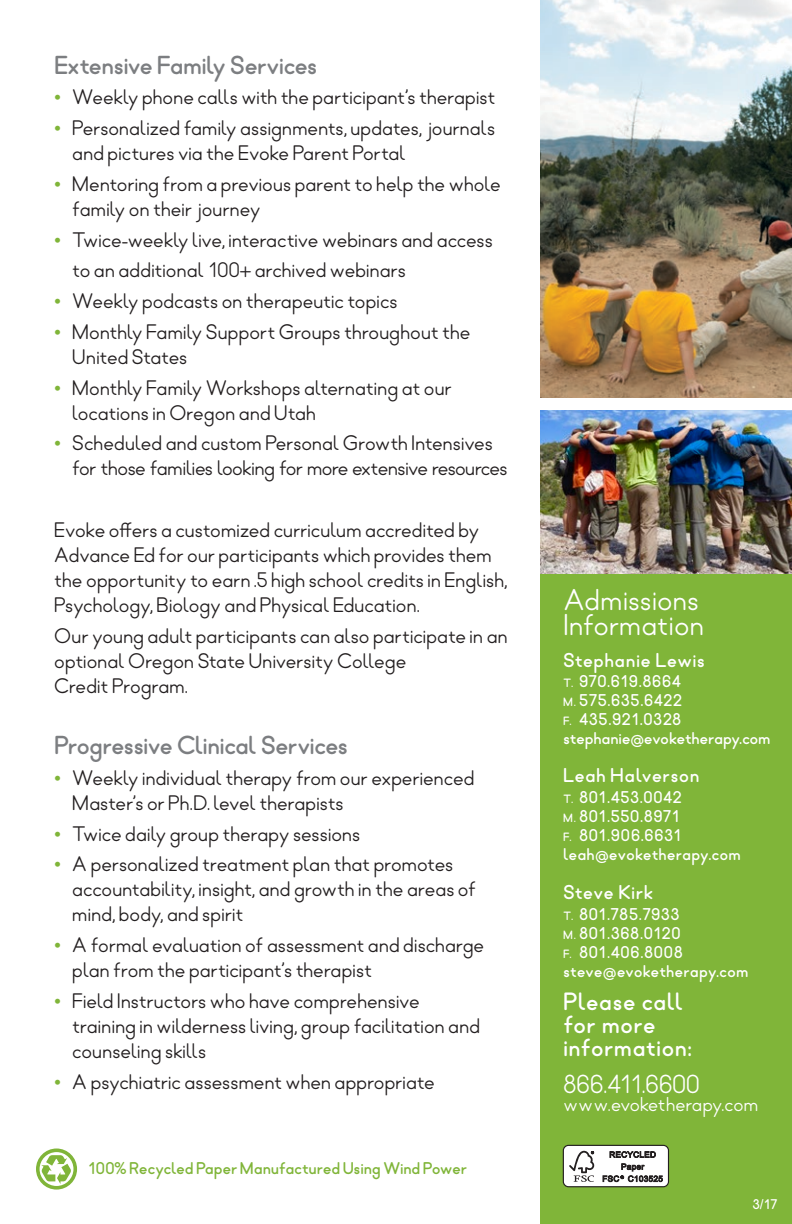
<style>
.page{position:relative;width:792px;height:1224px;background:#fff}
.page>*{position:absolute;margin:0;border:0;box-sizing:border-box;transform-origin:0 0}
.t1{font:30px/25.6px "Geometron Pro Radial 500";letter-spacing:-.02em;color:#fff}
.t2{font:26px "Geometron Pro Radial 700";letter-spacing:-.04em;color:#7c7e81}
.t3{font:26px "Geometron Pro Radial 500";color:#fff}
.t4{font:25px/23px "Geometron Pro Radial 700";color:#fff}
.t5{font:21px/25px "Geometron Pro Radial 500";letter-spacing:-.025em;color:#231f20}
.t6{font:21px/25px "Geometron Pro Radial 500";letter-spacing:-.045em;color:#231f20}
.t7{font:20px "Geometron Pro Radial 700";letter-spacing:.01em;color:#fff}
.t8{font:20px "Geometron Pro Radial 500";letter-spacing:-.02em;color:#fff}
.t9{font:17px/19px "Geometron Pro Radial 700";color:#fff}
.t10{font:17px "Geometron Pro Radial 700";letter-spacing:-.02em;color:#80b539}
.t11{font:14px "Geometron Pro Radial 700";color:#fff}
.s1{font-family:"Geometron Pro Radial 700";font-size:24px;color:#80b539}
.s2{font-size:12px}
</style>
<div class="page">
<img style="left:540px;top:410px;width:252px;height:165px">
<img style="left:540px;top:0;width:252px;height:397px">
<div style="left:540px;top:575px;width:252px;height:649px;background:#80b539"></div>
<svg style="left:36px;top:1149px;width:41px;height:41px"></svg>
<div style="left:563px;top:1145px;width:105px;height:42px;background:#fff;border-radius:5px"></div>
<div style="left:563px;top:1145px;width:106px;height:42px;border:1px solid #231f20;border-radius:5px"></div>
<svg style="left:569px;top:1151px;width:25px;height:31px"></svg>
<svg style="left:603px;top:1151px;width:60px;height:31px"></svg>
<p class="t2" style="left:54px;top:46px;width:265px">Extensive Family Services</p>
<p class="t5" style="left:54px;top:84px;width:443px"><span class="s1">•</span> Weekly phone calls with the participant’s therapist</p>
<p class="t5" style="left:72px;top:115px;width:425px;text-indent:-18px"><span class="s1">•</span> Personalized family assignments, updates, journals and pictures via the Evoke Parent Portal</p>
<p class="t5" style="left:72px;top:171px;width:431px;text-indent:-18px"><span class="s1">•</span> Mentoring from a previous parent to help the whole family on their journey</p>
<p class="t5" style="left:72px;top:224px;width:423px;line-height:30.8px;text-indent:-18px"><span class="s1">•</span> Twice-weekly live, interactive webinars and access to an additional 100+ archived webinars</p>
<p class="t5" style="left:54px;top:288px;width:345px"><span class="s1">•</span> Weekly podcasts on therapeutic topics</p>
<p class="t5" style="left:72px;top:319px;width:400px;text-indent:-18px"><span class="s1">•</span> Monthly Family Support Groups throughout the<br>United States</p>
<p class="t5" style="left:72px;top:375px;width:382px;text-indent:-18px"><span class="s1">•</span> Monthly Family Workshops alternating at our locations in Oregon and Utah</p>
<p class="t6" style="left:72px;top:430px;width:437px;text-indent:-18px"><span class="s1">•</span> Scheduled and custom Personal Growth Intensives for those families looking for more extensive resources</p>
<p class="t5" style="left:54px;top:517px;width:455px">Evoke offers a customized curriculum accredited by Advance Ed for our participants which provides them the opportunity to earn .5 high school credits in English, Psychology, Biology and Physical Education.</p>
<p class="t5" style="left:54px;top:623px;width:455px">Our young adult participants can also participate in an optional Oregon State University College<br>Credit Program.</p>
<p class="t2" style="left:54px;top:726px;width:296px">Progressive Clinical Services</p>
<p class="t5" style="left:72px;top:765px;width:404px;text-indent:-18px"><span class="s1">•</span> Weekly individual therapy from our experienced<br>Master’s or Ph.D. level therapists</p>
<p class="t5" style="left:54px;top:821px;width:308px"><span class="s1">•</span> Twice daily group therapy sessions</p>
<p class="t5" style="left:72px;top:851px;width:406px;text-indent:-18px"><span class="s1">•</span> A personalized treatment plan that promotes accountability, insight, and growth in the areas of mind, body, and spirit</p>
<p class="t5" style="left:72px;top:932px;width:414px;text-indent:-18px"><span class="s1">•</span> A formal evaluation of assessment and discharge plan from the participant’s therapist</p>
<p class="t5" style="left:72px;top:988px;width:410px;text-indent:-18px"><span class="s1">•</span> Field Instructors who have comprehensive training in wilderness living, group facilitation and counseling skills</p>
<p class="t5" style="left:54px;top:1069px;width:383px"><span class="s1">•</span> A psychiatric assessment when appropriate</p>
<p class="t10" style="left:87px;top:1156px;width:382px">100% Recycled Paper Manufactured Using Wind Power</p>
<h1 class="t1" style="left:563px;top:586px;width:143px">Admissions<br>Information</h1>
<p class="t7" style="left:563px;top:646px;width:144px">Stephanie Lewis</p>
<p class="t9" style="left:563px;top:672px;width:209px"><span class="s2">T.</span> 970.619.8664<br><span class="s2">M.</span> 575.635.6422<br><span class="s2">F.</span> 435.921.0328 stephanie@evoketherapy.com</p>
<p class="t7" style="left:563px;top:761px;width:138px">Leah Halverson</p>
<p class="t9" style="left:563px;top:787px;width:179px"><span class="s2">T.</span> 801.453.0042<br><span class="s2">M.</span> 801.550.8971<br><span class="s2">F.</span> 801.906.6631 leah@evoketherapy.com</p>
<p class="t7" style="left:563px;top:878px;width:92px">Steve Kirk</p>
<p class="t9" style="left:563px;top:904px;width:187px"><span class="s2">T.</span> 801.785.7933<br><span class="s2">M.</span> 801.368.0120<br><span class="s2">F.</span> 801.406.8008 steve@evoketherapy.com</p>
<p class="t4" style="left:563px;top:990px;width:130px">Please call for more information:</p>
<p class="t3" style="left:563px;top:1067px;width:138px">866.411.6600</p>
<p class="t8" style="left:563px;top:1091px;width:197px">www.evoketherapy.com</p>
<p class="t11" style="left:752px;top:1194px;width:27px">3/17</p>
</div>
